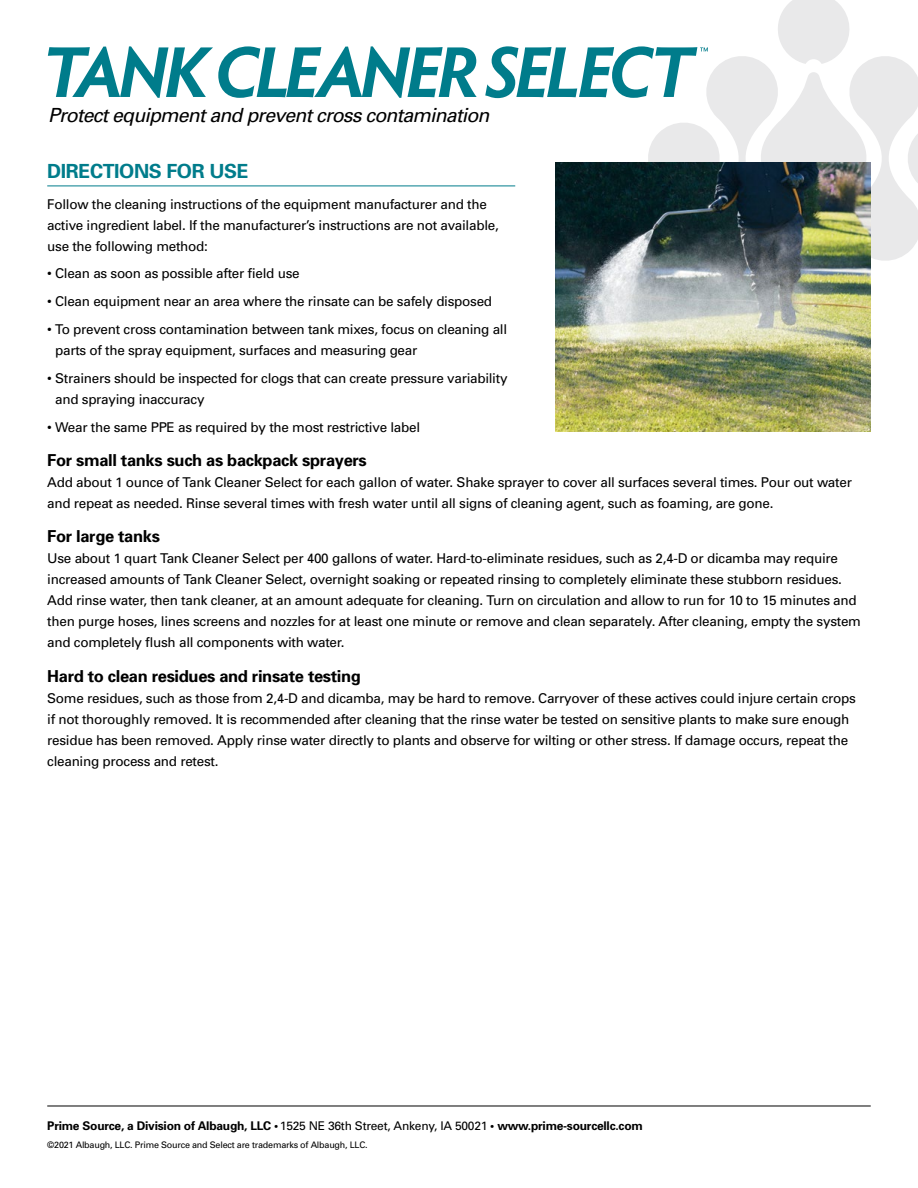
<style>
.page{position:relative;width:918px;height:1188px;background:#fff}
.page>*{position:absolute;margin:0;border:0;box-sizing:border-box;transform-origin:0 0}
.t1{font:italic 19.5px "Univers";letter-spacing:-.04em;color:#000}
.t2{font:700 19.5px "Univers";letter-spacing:-.02em;color:#007c8b}
.t3{font:700 16.5px "Univers";letter-spacing:-.02em;color:#000}
.t4{font:13.5px/21px "Univers";letter-spacing:-.02em;color:#000}
.t5{font:700 12px "Univers";letter-spacing:-.02em;color:#000}
.t6{font:9px "Univers";letter-spacing:-.025em;color:#000}
.s1{font-weight:400}
</style>
<div class="page">
<hr style="left:47px;top:1106px;width:824px;height:1px;background:#000">
<svg style="left:48px;top:46px;width:429px;height:52px"></svg>
<svg style="left:485px;top:0;width:433px;height:321px"></svg>
<hr style="left:47px;top:186px;width:468px;height:1px;background:#007c8b">
<img style="left:556px;top:162px;width:315px;height:270px">
<h1 class="t1" style="left:48px;top:103px;width:443px">Protect equipment and prevent cross contamination</h1>
<h1 class="t2" style="left:47px;top:159px;width:203px">DIRECTIONS FOR USE</h1>
<p class="t4" style="left:47px;top:193px;width:453px">Follow the cleaning instructions of the equipment manufacturer and the active ingredient label. If the manufacturer’s instructions are not available, use the following method:</p>
<p class="t4" style="left:47px;top:263px;width:254px">• Clean as soon as possible after field use</p>
<p class="t4" style="left:47px;top:291px;width:446px">• Clean equipment near an area where the rinsate can be safely disposed</p>
<p class="t4" style="left:55px;top:318px;width:453px;text-indent:-8px">• To prevent cross contamination between tank mixes, focus on cleaning all parts of the spray equipment, surfaces and measuring gear</p>
<p class="t4" style="left:55px;top:367px;width:454px;text-indent:-8px">• Strainers should be inspected for clogs that can create pressure variability and spraying inaccuracy</p>
<p class="t4" style="left:47px;top:416px;width:374px">• Wear the same PPE as required by the most restrictive label</p>
<p class="t3" style="left:47px;top:449px;width:321px">For small tanks such as backpack sprayers</p>
<p class="t4" style="left:47px;top:471px;width:806px">Add about 1 ounce of Tank Cleaner Select for each gallon of water. Shake sprayer to cover all surfaces several times. Pour out water and repeat as needed. Rinse several times with fresh water until all signs of cleaning agent, such as foaming, are gone.</p>
<p class="t3" style="left:47px;top:526px;width:114px">For large tanks</p>
<p class="t4" style="left:47px;top:548px;width:815px">Use about 1 quart Tank Cleaner Select per 400 gallons of water. Hard-to-eliminate residues, such as 2,4-D or dicamba may require increased amounts of Tank Cleaner Select, overnight soaking or repeated rinsing to completely eliminate these stubborn residues.<br>Add rinse water, then tank cleaner, at an amount adequate for cleaning. Turn on circulation and allow to run for 10 to 15 minutes and then purge hoses, lines screens and nozzles for at least one minute or remove and clean separately. After cleaning, empty the system and completely flush all components with water.</p>
<p class="t3" style="left:47px;top:665px;width:315px">Hard to clean residues and rinsate testing</p>
<p class="t4" style="left:47px;top:687px;width:810px">Some residues, such as those from 2,4-D and dicamba, may be hard to remove. Carryover of these actives could injure certain crops if not thoroughly removed. It is recommended after cleaning that the rinse water be tested on sensitive plants to make sure enough residue has been removed. Apply rinse water directly to plants and observe for wilting or other stress. If damage occurs, repeat the cleaning process and retest.</p>
<p class="t5" style="left:47px;top:1118px;width:597px">Prime Source, a Division of Albaugh, LLC • <span class="s1">1525 NE 36th Street, Ankeny, IA 50021</span> • www.prime-sourcellc.com</p>
<p class="t6" style="left:47px;top:1139px;width:322px">©2021 Albaugh, LLC. Prime Source and Select are trademarks of Albaugh, LLC.</p>
</div>
